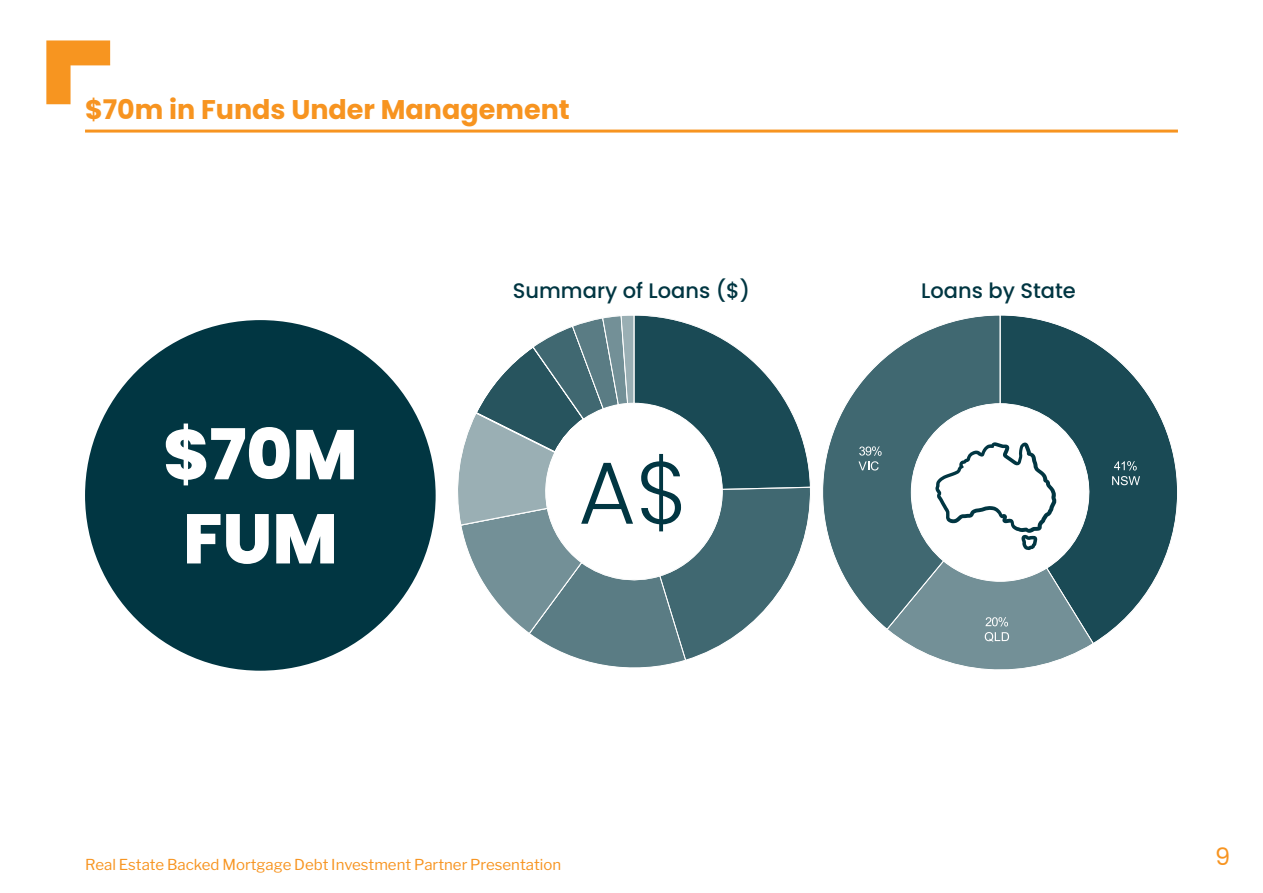
<style>
.page{position:relative;width:1263px;height:893px;background:#fff}
.page>*{position:absolute;margin:0;border:0;box-sizing:border-box;transform-origin:0 0}
.t1{font:800 70.05px/84.2px "Poppins";color:#fff}
.Section_Heading{font:700 27px "Poppins";color:#f79420}
.t2{font:24px "Poppins";color:#f79420}
.Section_Title{font:500 21px "Poppins";color:#013642}
.t3{font:15px "Libre Franklin";color:#f79420}
</style>
<div class="page">
<svg style="left:46px;top:40px;width:64px;height:64px"></svg>
<div style="left:85px;top:320px;width:351px;height:351px;background:#013642;border-radius:50%"></div>
<svg style="left:458px;top:315px;width:352px;height:353px"></svg>
<svg style="left:1000px;top:315px;width:177px;height:328px;fill:#1a4a55"></svg>
<svg style="left:823px;top:315px;width:177px;height:313px;fill:#406871"></svg>
<svg style="left:1114px;top:461px;width:23px;height:9px"></svg>
<svg style="left:1112px;top:476px;width:28px;height:9px"></svg>
<svg style="left:886px;top:560px;width:208px;height:110px"></svg>
<svg style="left:858px;top:446px;width:24px;height:24px"></svg>
<svg style="left:935px;top:442px;width:121px;height:108px"></svg>
<hr style="left:85px;top:130px;width:1093px;height:3px;background:#f79420">
<p class="Section_Heading" style="left:85px;top:94px;width:486px">$70m in Funds Under Management</p>
<p class="t1" style="left:163px;top:413px;width:196px">$70M<br>FUM</p>
<p class="Section_Title" style="left:513px;top:278px;width:239px">Summary of Loans ($)</p>
<p class="Section_Title" style="left:921px;top:278px;width:156px">Loans by State</p>
<p class="t3" style="left:85px;top:855px;width:478px">Real Estate Backed Mortgage Debt Investment Partner Presentation</p>
<h3 class="t2" style="left:1215px;top:842px;width:17px">9</h3>
</div>
